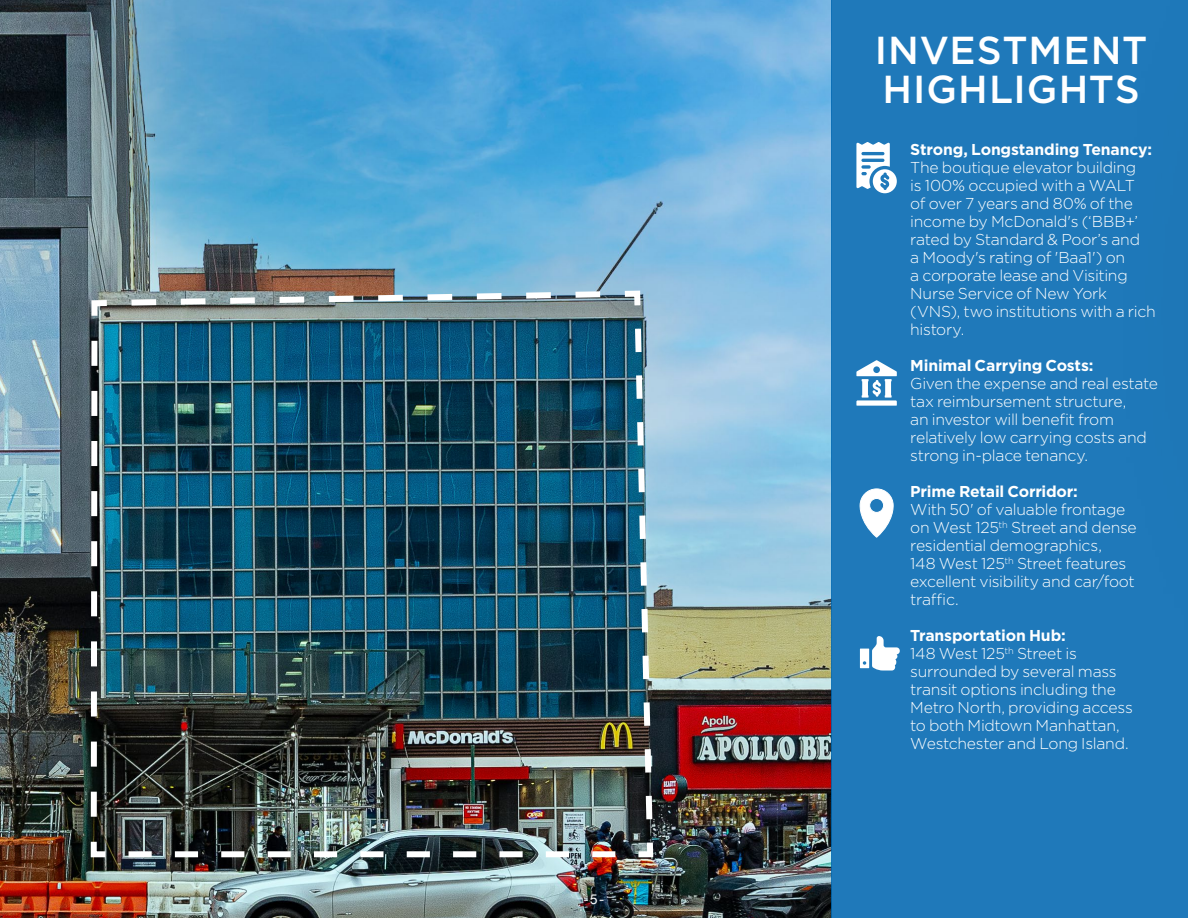
<style>
.page{position:relative;width:1188px;height:918px;background:#fff}
.page>*{position:absolute;margin:0;border:0;box-sizing:border-box;transform-origin:0 0}
.t1{font:500 39px/38.4px "Gotham";letter-spacing:.02em;color:#fff}
.t2{font:300 15.75px/18px "Gotham";letter-spacing:-.02em;color:#fff}
.t3{font:700 15.75px "Gotham";letter-spacing:-.01em;color:#fff}
.t4{font:13.5px "Helvetica Neue";color:#fff}
.s1{font-weight:700}
</style>
<div class="page">
<img style="left:0;top:0;width:832px;height:918px">
<div style="left:832px;top:0;width:356px;height:918px;background:#1f79ba"></div>
<svg style="left:856px;top:142px;width:41px;height:51px"></svg>
<svg style="left:856px;top:360px;width:41px;height:46px"></svg>
<svg style="left:860px;top:636px;width:40px;height:35px"></svg>
<svg style="left:860px;top:489px;width:33px;height:48px"></svg>
<img style="left:88px;top:288px;width:568px;height:572px">
<p class="t4" style="left:584px;top:889px;width:22px">-5-</p>
<h1 class="t1" style="left:875px;top:31px;width:274px">INVESTMENT<br>HIGHLIGHTS</h1>
<p class="t3" style="left:910px;top:139px;width:243px">Strong, Longstanding Tenancy:</p>
<p class="t2" style="left:910px;top:158px;width:247px">The boutique elevator building<br>is 100% occupied with a WALT<br>of over 7 years and 80% of the income by McDonald's (‘BBB+’ rated by Standard &amp; Poor’s and<br>a Moody's rating of 'Baa1') on<br>a corporate lease and Visiting<br>Nurse Service of New York (VNS), two institutions with a rich history.</p>
<p class="t3" style="left:910px;top:355px;width:185px">Minimal Carrying Costs:</p>
<p class="t2" style="left:910px;top:374px;width:249px">Given the expense and real estate tax reimbursement structure,<br>an investor will benefit from relatively low carrying costs and strong in-place tenancy.</p>
<p class="t3" style="left:910px;top:481px;width:169px">Prime Retail Corridor:</p>
<p class="t2" style="left:910px;top:500px;width:228px">With 50' of valuable frontage on West 125<sup>th</sup> Street and dense residential demographics,<br>148 West 125<sup>th</sup> Street features excellent visibility and car/foot traffic.</p>
<p class="t2" style="left:910px;top:626px;width:224px"><span class="s1">Transportation Hub:<br></span>148 West 125<sup>th</sup> Street is surrounded by several mass transit options including the<br>Metro North, providing access to both Midtown Manhattan,<br>Westchester and Long Island.</p>
</div>
